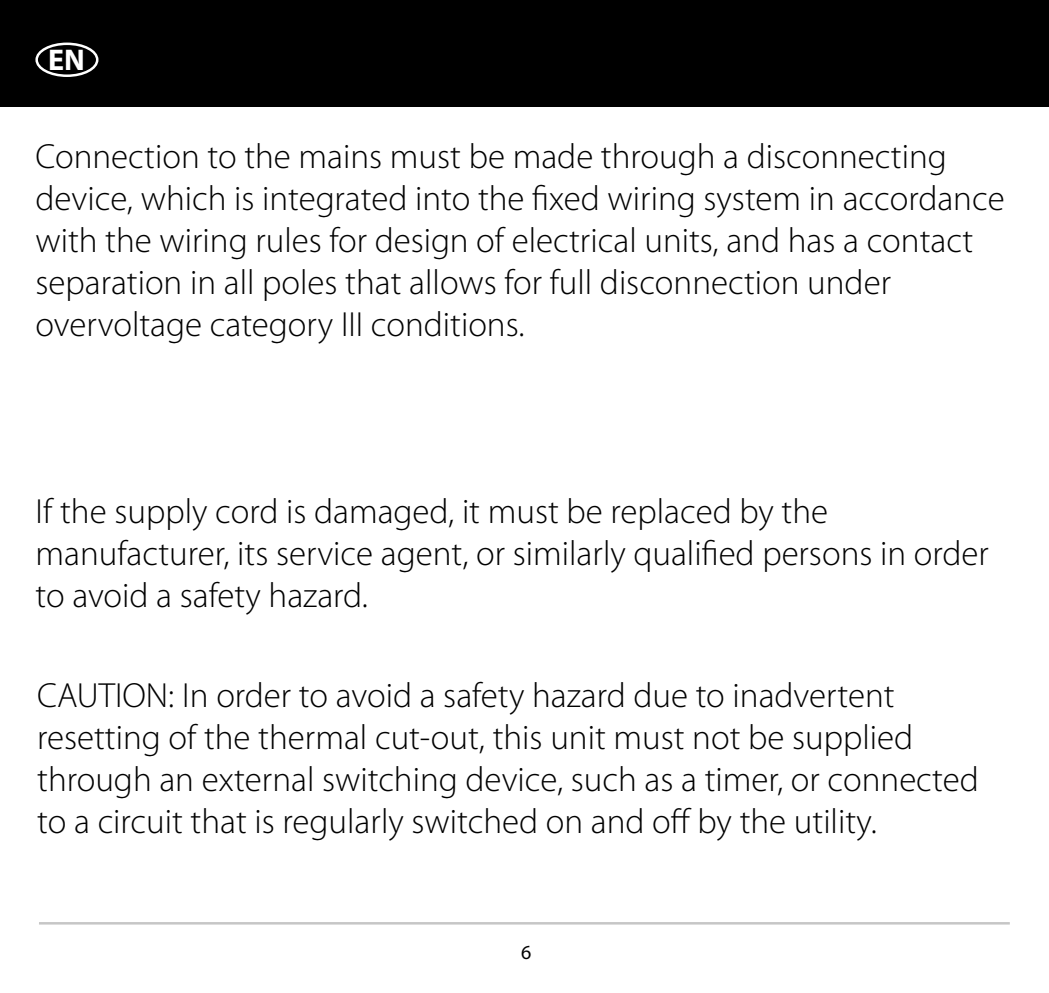
<style>
.page{position:relative;width:1049px;height:993px;background:#fff}
.page>*{position:absolute;margin:0;border:0;box-sizing:border-box;transform-origin:0 0}
.t1{font:300 35px/42px "Myriad Pro";color:#000}
.t2{font:700 30px "Myriad Pro";color:#fff}
.t3{font:20px "Myriad Pro";color:#000}
</style>
<div class="page">
<div style="left:0;top:0;width:1049px;height:106px;background:#000"></div>
<hr style="left:39px;top:921px;width:971px;height:3px;background:#c6c6c6">
<div style="left:35px;top:43px;width:63px;height:34px;border:2px solid #fff;border-radius:50%"></div>
<p class="t2" style="left:48px;top:40px;width:38px">EN</p>
<p class="t1" style="left:35px;top:136px;width:971px">Connection to the mains must be made through a disconnecting device, which is integrated into the fixed wiring system in accordance with the wiring rules for design of electrical units, and has a contact separation in all poles that allows for full disconnection under overvoltage category III conditions.</p>
<p class="t1" style="left:35px;top:490px;width:955px">If the supply cord is damaged, it must be replaced by the manufacturer, its service agent, or similarly qualified persons in order to avoid a safety hazard.</p>
<p class="t1" style="left:37px;top:674px;width:943px">CAUTION: In order to avoid a safety hazard due to inadvertent resetting of the thermal cut-out, this unit must not be supplied through an external switching device, such as a timer, or connected to a circuit that is regularly switched on and off by the utility.</p>
<p class="t3" style="left:521px;top:939px;width:12px">6</p>
</div>
